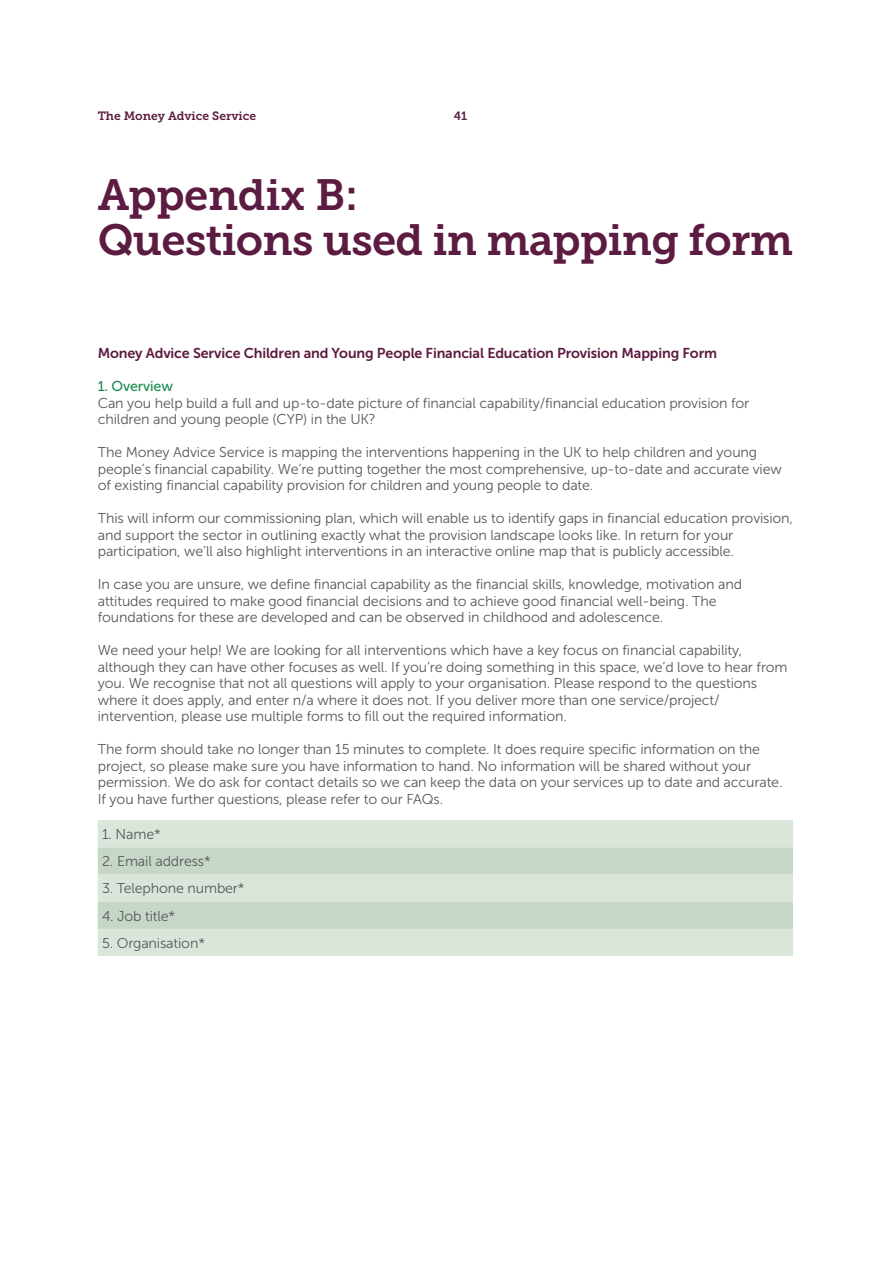
<style>
.page{position:relative;width:893px;height:1263px;background:#fff}
.page>*{position:absolute;margin:0;border:0;box-sizing:border-box;transform-origin:0 0}
._01_Page_Title_29_30{font:43.5px/45px "Museo Slab 700";letter-spacing:-.02em;color:#5c1b41}
._02_Body_Copy_9_5_11{font:14.25px/16.5px "Museo Sans 300";letter-spacing:-.01em;color:#57585a}
._02_Body_Header_9_5{font:14.25px "Museo Sans 700";letter-spacing:-.01em;color:#5c1b41}
._02_Body_Sub_Header{font:14.25px "Museo Sans 500";letter-spacing:-.01em;color:#1b8c52}
.t1{font:12px "Museo Slab 700";color:#5c1b41}
</style>
<div class="page">
<div style="left:98px;top:820px;width:695px;height:136px;background:#dbe6db"></div>
<svg style="left:98px;top:847px;width:695px;height:82px;background:#cddcce"></svg>
<p class="t1" style="left:98px;top:109px;width:160px">The Money Advice Service</p>
<p class="t1" style="left:454px;top:109px;width:15px">41</p>
<p class="_01_Page_Title_29_30" style="left:98px;top:172px;width:697px">Appendix B:<br>Questions used in mapping form</p>
<p class="_02_Body_Header_9_5" style="left:98px;top:345px;width:621px">Money Advice Service Children and Young People Financial Education Provision Mapping Form</p>
<p class="_02_Body_Sub_Header" style="left:98px;top:378px;width:77px">1. Overview</p>
<p class="_02_Body_Copy_9_5_11" style="left:98px;top:395px;width:653px">Can you help build a full and up-to-date picture of financial capability/financial education provision for children and young people (CYP) in the UK?</p>
<p class="_02_Body_Copy_9_5_11" style="left:98px;top:444px;width:686px">The Money Advice Service is mapping the interventions happening in the UK to help children and young people’s financial capability. We’re putting together the most comprehensive, up-to-date and accurate view of existing financial capability provision for children and young people to date.</p>
<p class="_02_Body_Copy_9_5_11" style="left:98px;top:510px;width:697px">This will inform our commissioning plan, which will enable us to identify gaps in financial education provision, and support the sector in outlining exactly what the provision landscape looks like. In return for your participation, we’ll also highlight interventions in an interactive online map that is publicly accessible.</p>
<p class="_02_Body_Copy_9_5_11" style="left:98px;top:576px;width:646px">In case you are unsure, we define financial capability as the financial skills, knowledge, motivation and attitudes required to make good financial decisions and to achieve good financial well-being. The foundations for these are developed and can be observed in childhood and adolescence.</p>
<p class="_02_Body_Copy_9_5_11" style="left:98px;top:642px;width:691px">We need your help! We are looking for all interventions which have a key focus on financial capability, although they can have other focuses as well. If you’re doing something in this space, we’d love to hear from you. We recognise that not all questions will apply to your organisation. Please respond to the questions where it does apply, and enter n/a where it does not. If you deliver more than one service/project/ intervention, please use multiple forms to fill out the required information.</p>
<p class="_02_Body_Copy_9_5_11" style="left:98px;top:741px;width:686px">The form should take no longer than 15 minutes to complete. It does require specific information on the project, so please make sure you have information to hand. No information will be shared without your permission. We do ask for contact details so we can keep the data on your services up to date and accurate.<br>If you have further questions, please refer to our FAQs.</p>
<p class="_02_Body_Copy_9_5_11" style="left:102px;top:826px;width:60px">1. Name*</p>
<p class="_02_Body_Copy_9_5_11" style="left:102px;top:853px;width:110px">2. Email address*</p>
<p class="_02_Body_Copy_9_5_11" style="left:102px;top:880px;width:144px">3. Telephone number*</p>
<p class="_02_Body_Copy_9_5_11" style="left:102px;top:908px;width:75px">4. Job title*</p>
<p class="_02_Body_Copy_9_5_11" style="left:102px;top:935px;width:104px">5. Organisation*</p>
</div>
